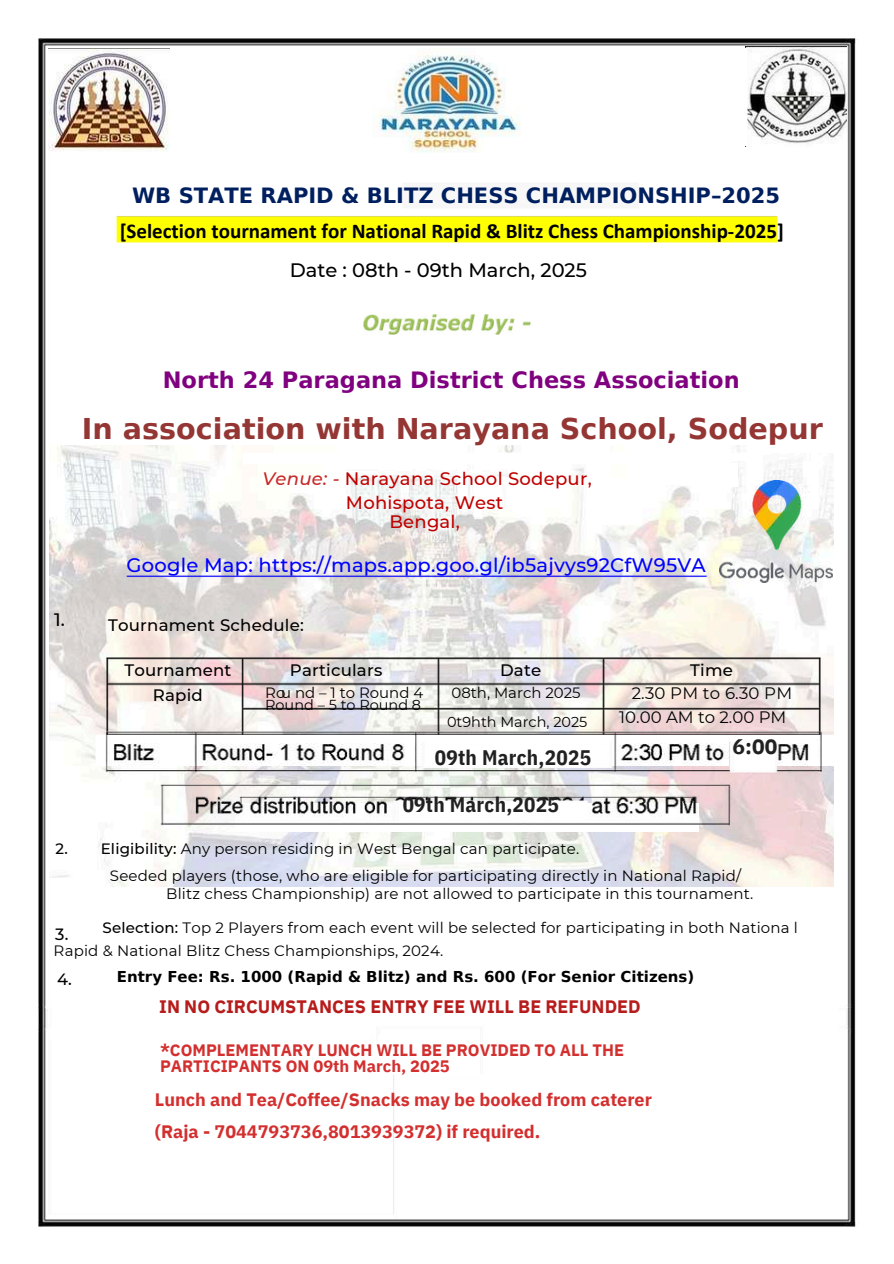
<style>
.page{position:relative;width:894px;height:1264px;background:#fff}
.page>*{position:absolute;margin:0;border:0;box-sizing:border-box;transform-origin:0 0}
.t1{font:700 28.65px "DejaVu Sans";color:#943634}
.t2{font:700 22.5px "DejaVu Sans";color:#800080}
.t3{font:700 21px "Calibri";color:#000}
.t4{font:700 21px "DejaVu Sans";color:#001f5f}
.t5{font:700 21px "IBM Plex Sans Cond";letter-spacing:.015em;color:#212121}
.t6{font:700 21px "IBM Plex Sans";color:#212121}
.t7{font:500 19.5px "Montserrat";letter-spacing:.01em;color:#00f}
.t8{font:500 19.5px "Montserrat";color:#000}
.t9{font:700 18px/32.7px "IBM Plex Sans";color:#d32f2f}
.t10{font:500 18px/23.7px "Montserrat";letter-spacing:.015em;color:#c00000;text-align:center}
.t11{font:700 18px "IBM Plex Sans";color:#b71c1c}
.t12{font:500 18px "Montserrat";color:#000}
.t13{font:700 16.5px/15.8px "IBM Plex Sans";color:#d32f2f}
.t14{font:500 16.5px/25.8px "Montserrat";letter-spacing:.01em;color:#000;text-align:center}
.t15{font:16.5px/23.2px "Montserrat";color:#000}
.t16{font:500 16.35px "Montserrat";color:#000}
.t17{font:15px/26.7px "Montserrat";letter-spacing:.01em;color:#000}
.t18{font:700 15px "DejaVu Sans";color:#000}
.t19{font:14.85px "Montserrat";color:#000}
.t20{font:14.4px "Montserrat";color:#000}
.s1{font-style:italic;color:#c62828}
.s2{font-weight:500}
</style>
<div class="page">
<img style="left:38px;top:38px;width:819px;height:1189px">
<h3 class="t4" style="left:132px;top:183px;width:649px">WB STATE RAPID &amp; BLITZ CHESS CHAMPIONSHIP–2025</h3>
<h3 class="t3" style="left:120px;top:222px;width:665px">[Selection tournament for National Rapid &amp; Blitz Chess Championship-2025]</h3>
<h3 class="t8" style="left:289px;top:258px;width:298px">Date : 08th - 09th March, 2025</h3>
<h2 class="t2" style="left:163px;top:367px;width:578px">North 24 Paragana District Chess Association</h2>
<h1 class="t1" style="left:82px;top:412px;width:742px">In association with Narayana School, Sodepur</h1>
<p class="t10" style="left:262px;top:467px;width:331px"><span class="s1">Venue: -</span> Narayana School Sodepur,<br>Mohispota, West</p>
<p class="t10" style="left:389px;top:509px;width:72px">Bengal,</p>
<p class="t12" style="left:54px;top:609px;width:12px">1.</p>
<h3 class="t7" style="left:126px;top:553px;width:580px">Google Map: https://maps.app.goo.gl/ib5ajvys92CfW95VA</h3>
<p class="t14" style="left:108px;top:612px;width:197px">Tournament Schedule:</p>
<p class="t14" style="left:124px;top:656px;width:108px">Tournament<br>Rapid</p>
<p class="t14" style="left:290px;top:656px;width:94px">Particulars</p>
<p class="t14" style="left:500px;top:657px;width:43px">Date</p>
<p class="t14" style="left:690px;top:656px;width:44px">Time</p>
<p class="t19" style="left:281px;top:683px;width:143px">u nd – 1 to Round 4</p>
<p class="t19" style="left:451px;top:683px;width:130px">08th, March 2025</p>
<p class="t20" style="left:447px;top:712px;width:142px">0t9hth March, 2025</p>
<h3 class="t5" style="left:435px;top:743px;width:157px">09th March,2025</h3>
<p class="t19" style="left:265px;top:683px;width:22px">Ro</p>
<p class="t20" style="left:265px;top:696px;width:157px">Round – 5 to Round 8</p>
<p class="t15" style="left:619px;top:681px;width:174px;text-indent:12px">2.30 PM to 6.30 PM<br>10.00 AM to 2.00 PM</p>
<h3 class="t6" style="left:732px;top:732px;width:46px">6:00</h3>
<h3 class="t5" style="left:402px;top:790px;width:157px">09th March,2025</h3>
<p class="t17" style="left:110px;top:835px;width:632px;text-indent:-54px"><span class="s2">2. Eligibility:</span> Any person residing in West Bengal can participate.<br>Seeded players (those, who are eligible for participating directly in National Rapid/</p>
<p class="t17" style="left:166px;top:880px;width:588px">Blitz chess Championship) are not allowed to participate in this tournament.</p>
<p class="t17" style="left:54px;top:915px;width:745px;line-height:22.8px;text-indent:49px"><span class="s2">Selection:</span> Top 2 Players from each event will be selected for participating in both Nationa l<br>Rapid &amp; National Blitz Chess Championships, 2024.</p>
<p class="t16" style="left:55px;top:924px;width:15px">3.</p>
<p class="t16" style="left:57px;top:968px;width:16px">4.</p>
<p class="t18" style="left:117px;top:967px;width:579px">Entry Fee: Rs. 1000 (Rapid &amp; Blitz) and Rs. 600 (For Senior Citizens)</p>
<p class="t11" style="left:159px;top:994px;width:483px">IN NO CIRCUMSTANCES ENTRY FEE WILL BE REFUNDED</p>
<p class="t13" style="left:160px;top:1042px;width:465px">*COMPLEMENTARY LUNCH WILL BE PROVIDED TO ALL THE<br>PARTICIPANTS ON 09th March, 2025</p>
<p class="t9" style="left:155px;top:1082px;width:498px">Lunch and Tea/Coffee/Snacks may be booked from caterer (Raja - 7044793736,8013939372) if required.</p>
</div>
